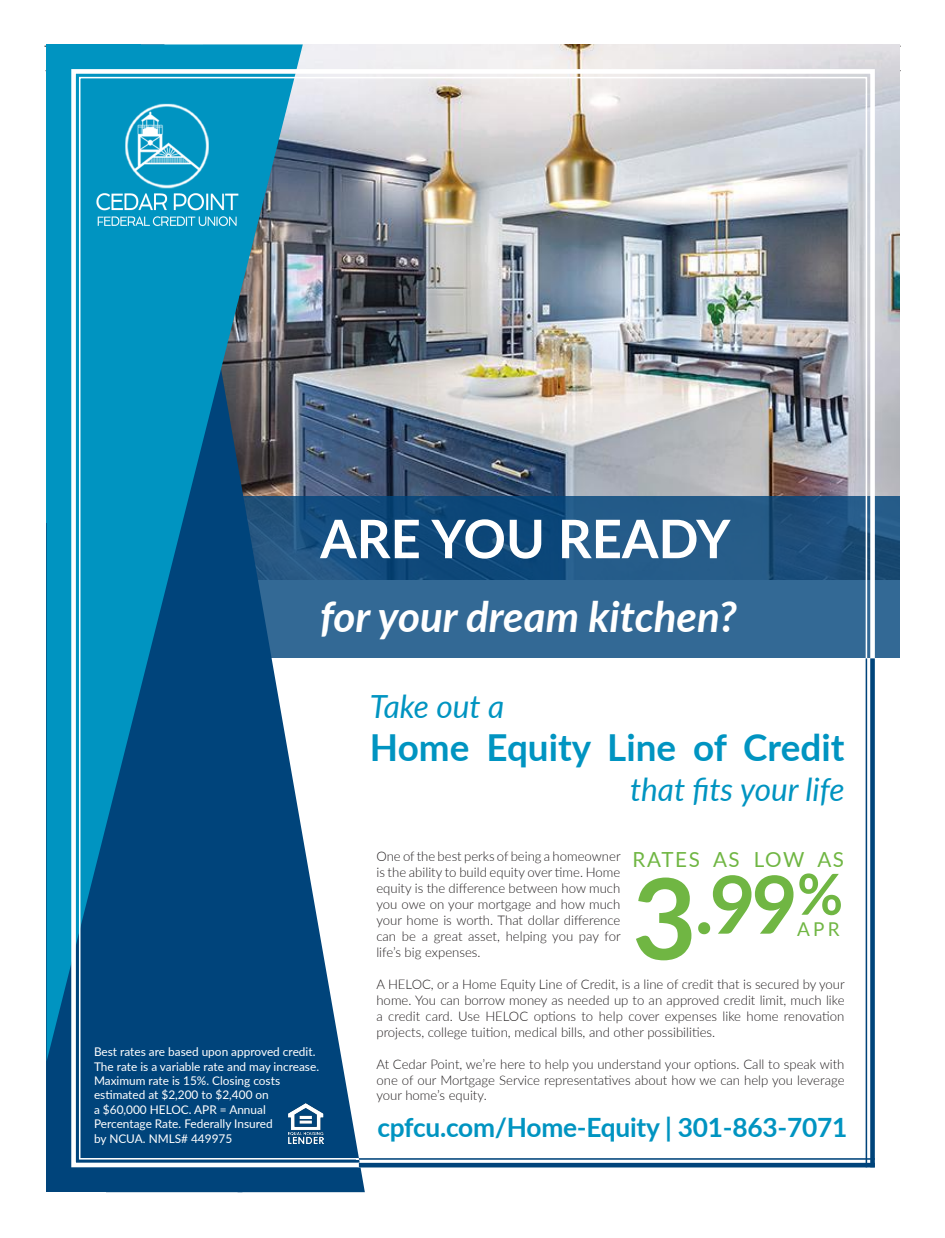
<style>
.page{position:relative;width:945px;height:1238px;background:#fff}
.page>*{position:absolute;margin:0;border:0;box-sizing:border-box;transform-origin:0 0}
.t1{font:700 80px "Lato";color:#70b643}
.t2{font:700 53.12px "Lato";color:#fff}
.t3{font:italic 700 42.5px "Lato";color:#fff}
.t4{font:700 37.25px "Lato";color:#0094c1}
.t5{font:italic 31.88px "Lato";color:#0094c1}
.t6{font:700 26.5px "Lato";letter-spacing:-.01em;color:#0094c1}
.t7{font:20.75px "Lato";letter-spacing:.08em;color:#70b643}
.t8{font:19.12px "Lato";color:#70b643}
.t9{font:300 13.25px/15.9px "Lato";color:#231f20;text-align:justify}
.t10{font:12px/14.4px "Lato";color:#fff}
.s1{font-size:112px}
</style>
<div class="page">
<hr style="left:46px;top:70px;width:855px;height:1px;background:#231f20">
<hr style="left:44px;top:46px;width:857px;height:1px;background:#231f20">
<img style="left:365px;top:44px;width:535px;height:452px">
<svg style="left:877px;top:496px;width:23px;height:162px;background:#285d88"></svg>
<div style="left:47px;top:44px;width:94px;height:1148px;background:#00447b"></div>
<div style="left:141px;top:1169px;width:101px;height:23px;background:#00447b"></div>
<svg style="left:47px;top:44px;width:256px;height:1015px;background:#018fbd"></svg>
<div style="left:47px;top:44px;width:94px;height:479px;background:#0094c1"></div>
<img style="left:69px;top:67px;width:808px;height:1102px">
<div style="left:870px;top:658px;width:5px;height:509px;background:#00447b"></div>
<hr style="left:866px;top:658px;width:1px;height:509px;background:#00447b">
<div style="left:359px;top:1162px;width:516px;height:5px;background:#00447b"></div>
<hr style="left:359px;top:1158px;width:516px;height:1px;background:#00447b">
<h2 class="t2" style="left:320px;top:500px;width:412px">ARE YOU READY</h2>
<h3 class="t3" style="left:320px;top:585px;width:418px">for your dream kitchen?</h3>
<h3 class="t5" style="left:370px;top:683px;width:136px">Take out a</h3>
<p class="t10" style="left:94px;top:1044px;width:227px">Best rates are based upon approved credit.<br>The rate is a variable rate and may increase.<br>Maximum rate is 15%. Closing costs estimated at $2,200 to $2,400 on<br>a $60,000 HELOC. APR = Annual Percentage Rate. Federally Insured<br>by NCUA. NMLS# 449975</p>
<h3 class="t4" style="left:370px;top:720px;width:476px">Home Equity Line of Credit</h3>
<h3 class="t5" style="left:630px;top:766px;width:216px">that fits your life</h3>
<p class="t9" style="left:376px;top:848px;width:246px">One of the best perks of being a homeowner is the ability to build equity over time. Home equity is the difference between how much you owe on your mortgage and how much your home is worth. That dollar difference can be a great asset, helping you pay for life’s big expenses.</p>
<p class="t9" style="left:376px;top:975px;width:470px">A HELOC, or a Home Equity Line of Credit, is a line of credit that is secured by your home. You can borrow money as needed up to an approved credit limit, much like a credit card. Use HELOC options to help cover expenses like home renovation projects, college tuition, medical bills, and other possibilities.</p>
<p class="t9" style="left:376px;top:1055px;width:470px">At Cedar Point, we’re here to help you understand your options. Call to speak with one of our Mortgage Service representatives about how we can help you leverage your home’s equity.</p>
<h3 class="t6" style="left:377px;top:1107px;width:471px">cpfcu.com/Home-Equity | 301-863-7071</h3>
<h3 class="t7" style="left:633px;top:845px;width:213px">RATES AS LOW AS</h3>
<h1 class="t1" style="left:632px;top:845px;width:212px"><span class="s1">3</span>.99<sup>%</sup></h1>
<h3 class="t8" style="left:797px;top:915px;width:44px">APR</h3>
</div>
